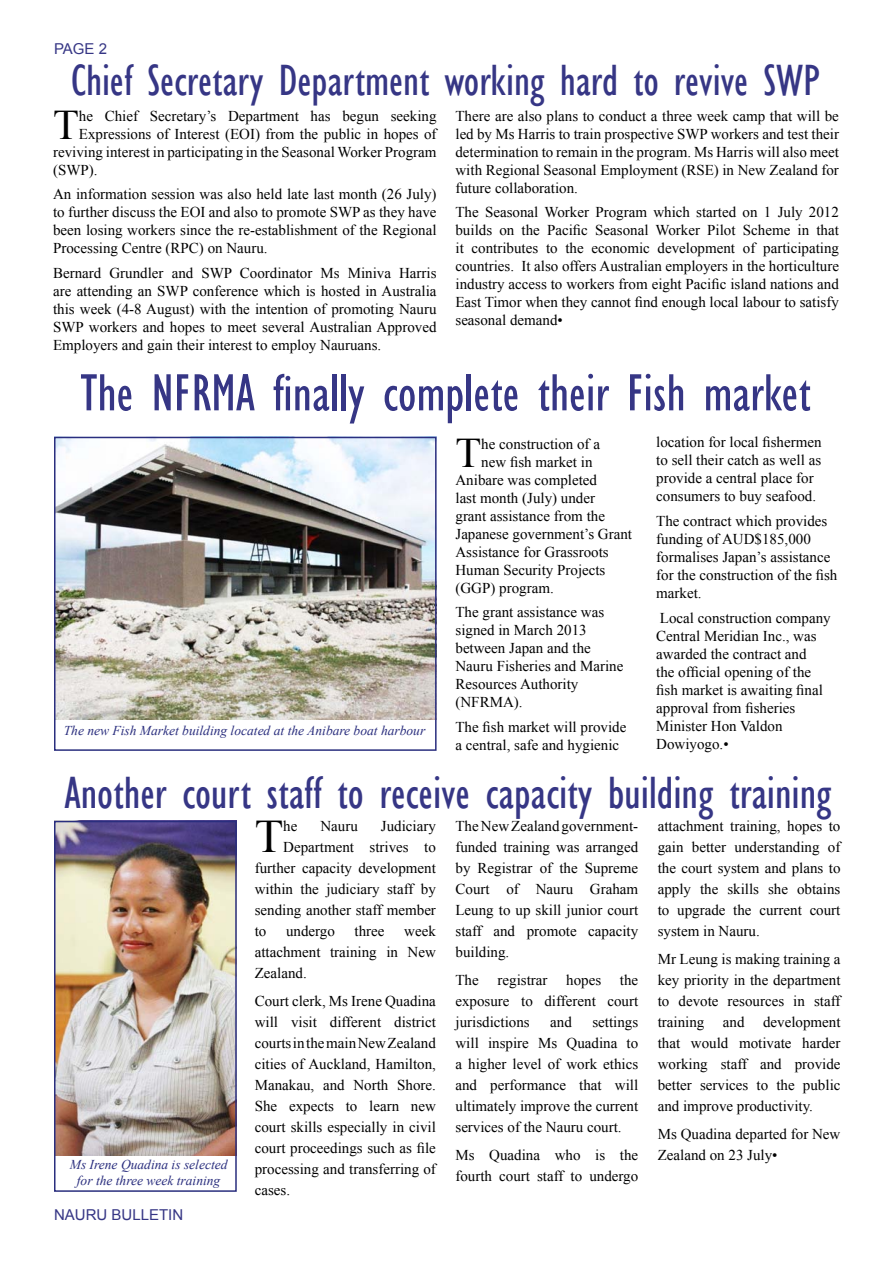
<style>
.page{position:relative;width:893px;height:1263px;background:#fff}
.page>*{position:absolute;margin:0;border:0;box-sizing:border-box;transform-origin:0 0}
.t1{font:condensed 54px "Gill Sans";color:#363685}
.t2{font:46.65px "Times New Roman";color:#000}
.t3{font:condensed 46.5px "Gill Sans";color:#363685}
.t4{font:condensed 45px "Gill Sans";color:#363685}
.t5{font:42.15px "Times New Roman";color:#000}
.t6{font:15px/21px "Times New Roman";color:#000;text-align:justify}
.t7{font:15px "Arial";color:#363685}
.t8{font:italic 13.5px/16.2px "Times New Roman";color:#2a2e7e;text-align:center}
</style>
<div class="page">
<img style="left:57px;top:440px;width:377px;height:279px">
<img style="left:57px;top:824px;width:177px;height:331px">
<div style="left:54px;top:437px;width:383px;height:314px;border:2px solid #2a2e7e"></div>
<div style="left:54px;top:821px;width:183px;height:371px;border:2px solid #2a2e7e"></div>
<p class="t7" style="left:54px;top:39px;width:55px">PAGE 2</p>
<h3 class="t4" style="left:71px;top:54px;width:750px">Chief Secretary Department working hard to revive SWP</h3>
<h3 class="t5" style="left:53px;top:96px;width:27px">T</h3>
<p class="t6" style="left:79px;top:105px;width:359px">he Chief Secretary’s Department has begun seeking</p>
<p class="t6" style="left:79px;top:123px;width:359px">Expressions of Interest (EOI) from the public in hopes of</p>
<p class="t6" style="left:53px;top:141px;width:385px">reviving interest in participating in the Seasonal Worker Program</p>
<p class="t6" style="left:53px;top:159px;width:46px">(SWP).</p>
<p class="t6" style="left:53px;top:185px;width:385px;line-height:18px">An information session was also held late last month (26 July) to further discuss the EOI and also to promote SWP as they have been losing workers since the re-establishment of the Regional Processing Centre (RPC) on Nauru.</p>
<p class="t6" style="left:53px;top:264px;width:385px;line-height:18px">Bernard Grundler and SWP Coordinator Ms Miniva Harris are attending an SWP conference which is hosted in Australia this week (4-8 August) with the intention of promoting Nauru SWP workers and hopes to meet several Australian Approved Employers and gain their interest to employ Nauruans.</p>
<p class="t6" style="left:455px;top:106px;width:385px;line-height:18px">There are also plans to conduct a three week camp that will be led by Ms Harris to train prospective SWP workers and test their determination to remain in the program. Ms Harris will also meet with Regional Seasonal Employment (RSE) in New Zealand for future collaboration.</p>
<p class="t6" style="left:455px;top:203px;width:385px;line-height:18px">The Seasonal Worker Program which started on 1 July 2012 builds on the Pacific Seasonal Worker Pilot Scheme in that it contributes to the economic development of participating countries. It also offers Australian employers in the horticulture industry access to workers from eight Pacific island nations and East Timor when they cannot find enough local labour to satisfy seasonal demand•</p>
<h1 class="t1" style="left:80px;top:361px;width:732px">The NFRMA finally complete their Fish market</h1>
<p class="t8" style="left:64px;top:722px;width:363px">The new Fish Market building located at the Anibare boat harbour</p>
<h3 class="t5" style="left:455px;top:424px;width:27px">T</h3>
<p class="t6" style="left:481px;top:433px;width:120px">he construction of a</p>
<p class="t6" style="left:481px;top:451px;width:113px">new fish market in</p>
<p class="t6" style="left:455px;top:469px;width:143px">Anibare was completed</p>
<p class="t6" style="left:455px;top:487px;width:141px">last month (July) under</p>
<p class="t6" style="left:455px;top:505px;width:151px">grant assistance from the</p>
<p class="t6" style="left:455px;top:523px;width:178px">Japanese government’s Grant</p>
<p class="t6" style="left:455px;top:541px;width:155px">Assistance for Grassroots</p>
<p class="t6" style="left:455px;top:559px;width:151px">Human Security Projects</p>
<p class="t6" style="left:455px;top:577px;width:100px">(GGP) program.</p>
<p class="t6" style="left:455px;top:603px;width:169px;line-height:18px;text-align:left">The grant assistance was signed in March 2013 between Japan and the<br>Nauru Fisheries and Marine<br>Resources Authority (NFRMA).</p>
<p class="t6" style="left:455px;top:718px;width:172px;line-height:18px">The fish market will provide a central, safe and hygienic</p>
<p class="t6" style="left:656px;top:433px;width:167px;line-height:18px;text-align:left">location for local fishermen to sell their catch as well as provide a central place for consumers to buy seafood.</p>
<p class="t6" style="left:656px;top:512px;width:183px;line-height:18px;text-align:left">The contract which provides funding of AUD$185,000 formalises Japan’s assistance for the construction of the fish market.</p>
<p class="t6" style="left:656px;top:608px;width:176px;line-height:18px;text-align:left">Local construction company<br>Central Meridian Inc., was awarded the contract and<br>the official opening of the fish market is awaiting final approval from fisheries<br>Minister Hon Valdon<br>Dowiyogo.•</p>
<h3 class="t3" style="left:64px;top:765px;width:769px">Another court staff to receive capacity building training</h3>
<p class="t6" style="left:658px;top:815px;width:184px">attachment training, hopes to gain better understanding of the court system and plans to apply the skills she obtains to upgrade the current court system in Nauru.</p>
<p class="t6" style="left:658px;top:948px;width:184px">Mr Leung is making training a key priority in the department to devote resources in staff training and development that would motivate harder working staff and provide better services to the public and improve productivity.</p>
<p class="t6" style="left:658px;top:1123px;width:184px">Ms Quadina departed for New<br>Zealand on 23 July•</p>
<h2 class="t2" style="left:255px;top:805px;width:30px">T</h2>
<p class="t6" style="left:283px;top:815px;width:16px">he</p>
<p class="t6" style="left:320px;top:815px;width:39px">Nauru</p>
<p class="t6" style="left:381px;top:815px;width:56px">Judiciary</p>
<p class="t6" style="left:455px;top:815px;width:184px">The New Zealand government&shy;funded training was arranged by Registrar of the Supreme Court of Nauru Graham Leung to up skill junior court staff and promote capacity building.</p>
<p class="t6" style="left:455px;top:969px;width:184px">The registrar hopes the exposure to different court jurisdictions</p>
<p class="t6" style="left:283px;top:836px;width:154px">Department strives to</p>
<p class="t6" style="left:255px;top:857px;width:183px">further capacity development</p>
<p class="t6" style="left:255px;top:878px;width:183px">within the judiciary staff by</p>
<p class="t6" style="left:255px;top:899px;width:183px">sending another staff member</p>
<p class="t6" style="left:255px;top:920px;width:13px">to</p>
<p class="t6" style="left:286px;top:920px;width:50px">undergo</p>
<p class="t6" style="left:355px;top:920px;width:31px">three</p>
<p class="t6" style="left:255px;top:920px;width:183px;text-indent:150px">week attachment training in New Zealand.</p>
<p class="t6" style="left:255px;top:990px;width:183px">Court clerk, Ms Irene Quadina will visit different district courts in the main New Zealand cities of Auckland, Hamilton, Manakau, and North Shore.<br>She expects to learn new court skills especially in civil court proceedings such as file processing and transferring of cases.</p>
<p class="t6" style="left:455px;top:1011px;width:184px;text-indent:137px">settings will inspire Ms Quadina to a higher level of work ethics and performance that will ultimately improve the current services of the Nauru court.</p>
<p class="t6" style="left:455px;top:1144px;width:184px">Ms Quadina who is the fourth court staff to undergo</p>
<p class="t6" style="left:550px;top:1011px;width:23px">and</p>
<p class="t8" style="left:70px;top:1156px;width:159px">Ms Irene Quadina is selected for the three week training</p>
<p class="t7" style="left:54px;top:1205px;width:131px">NAURU BULLETIN</p>
</div>
